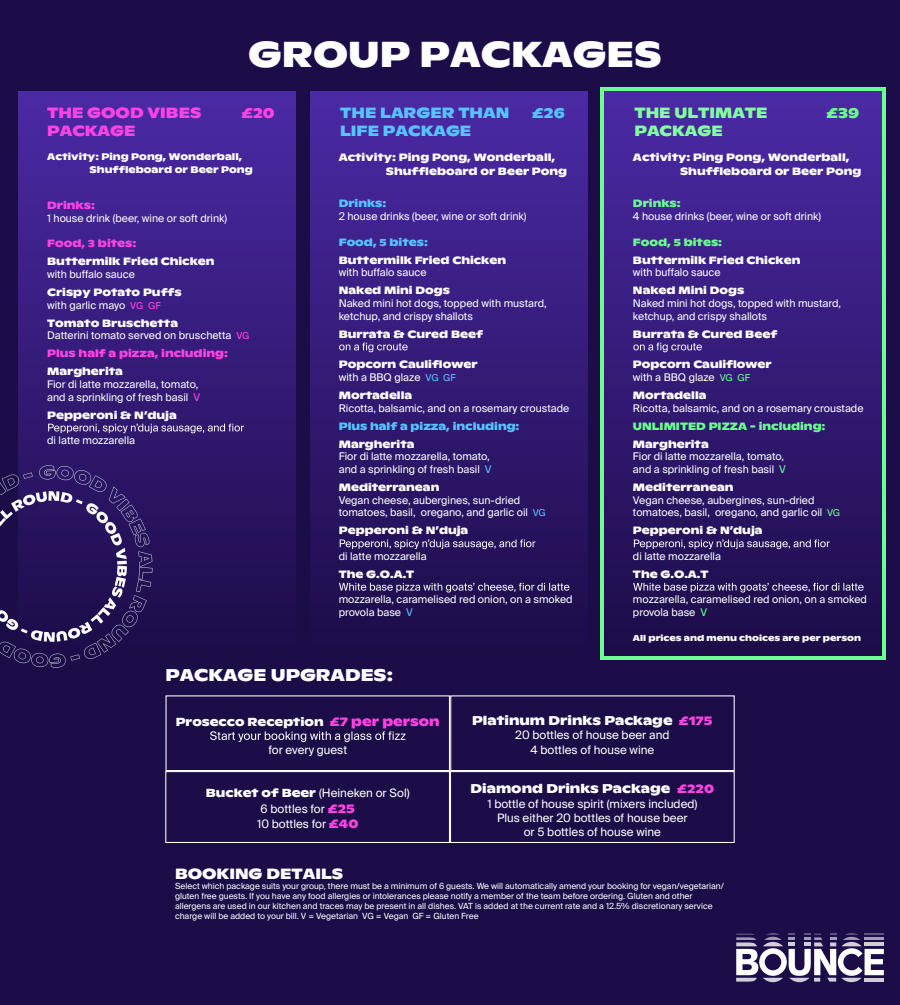
<style>
.page{position:relative;width:900px;height:1005px;background:#1c0c48}
.page>*{position:absolute;margin:0;border:0;box-sizing:border-box;transform-origin:0 0}
.t1{font:700 36px "ABC Ginto Nord";color:#fff}
.t2{font:700 16.8px "ABC Ginto Nord";color:#fff}
.t3{font:700 14.7px/17.7px "ABC Ginto Nord";color:#57c3ff}
.t4{font:700 14.7px/17.7px "ABC Ginto Nord";color:#ff43e4}
.t5{font:700 14.7px/17.7px "ABC Ginto Nord";color:#84ffa1}
.t6{font:700 14.7px "ABC Ginto Nord";color:#fff}
.t7{font:700 14.7px "ABC Ginto Nord";color:#6cff8f}
.t8{font:700 12.6px "ABC Ginto Nord";color:#fff}
.t9{font:11.7px/15.3px "Suisse Intl";color:#fff;text-align:center}
.t10{font:700 11.7px "ABC Ginto Nord";color:#fff}
.t11{font:10.5px/12.6px "Suisse Intl";color:#fff}
.t12{font:700 10.5px/14.1px "ABC Ginto Nord";color:#fff}
.t13{font:700 10.5px "ABC Ginto Nord";color:#57c3ff}
.t14{font:700 10.5px "ABC Ginto Nord";color:#6cff8f}
.t15{font:700 10.5px "ABC Ginto Nord";color:#ff43e4}
.t16{font:700 9.6px/12.6px "ABC Ginto Nord";color:#fff}
.t17{font:8.4px/10.2px "Suisse Intl";color:#fff}
.t18{font:700 8.4px "ABC Ginto Nord";color:#fff}
.s1{font-size:9.6px;color:#ff43e4}
.s2{color:#ff43e4}
.s3{font-size:9.6px;color:#6cff8f}
.s4{color:#6cff8f}
.s5{font-size:9.6px;color:#57c3ff}
.s6{color:#57c3ff}
.s7{font-size:12.6px;color:#ff43e4}
.s8{font-family:"ABC Ginto Nord";font-weight:700}
.s9{font-family:"ABC Ginto Nord";font-weight:700;font-size:12.6px;color:#ff43e4}
</style>
<div class="page">
<div style="left:600px;top:88px;width:285px;height:572px;background:#6cff8f"></div>
<svg style="left:736px;top:933px;width:148px;height:49px"></svg>
<div style="left:18px;top:91px;width:277px;height:565px;background:linear-gradient(to bottom,#4b2aa6,#1c0c48)"></div>
<div style="left:310px;top:91px;width:277px;height:565px;background:linear-gradient(to bottom,#4b2aa6,#1c0c48)"></div>
<div style="left:604px;top:91px;width:278px;height:565px;background:linear-gradient(to bottom,#4b2aa6,#1c0c48)"></div>
<svg style="left:339px;top:343px;width:69px;height:9px"></svg>
<svg style="left:340px;top:539px;width:195px;height:10px;background:#574880"></svg>
<svg style="left:339px;top:583px;width:230px;height:10px"></svg>
<svg style="left:633px;top:343px;width:69px;height:9px"></svg>
<svg style="left:634px;top:539px;width:196px;height:10px;background:#574880"></svg>
<svg style="left:633px;top:583px;width:231px;height:10px;background:#54467a"></svg>
<div style="left:166px;top:695px;width:284px;height:76px;border:1px solid #fff"></div>
<div style="left:450px;top:695px;width:285px;height:76px;border:1px solid #fff"></div>
<div style="left:165px;top:771px;width:285px;height:72px;border:1px solid #fff"></div>
<div style="left:450px;top:771px;width:285px;height:72px;border:1px solid #fff"></div>
<svg style="left:210px;top:731px;width:196px;height:11px"></svg>
<svg style="left:48px;top:424px;width:196px;height:9px;background:#635292"></svg>
<img style="left:0;top:452px;width:167px;height:216px">
<h1 class="t1" style="left:248px;top:33px;width:415px">GROUP PACKAGES</h1>
<h3 class="t4" style="left:47px;top:104px;width:156px">THE GOOD VIBES<br>PACKAGE</h3>
<h3 class="t3" style="left:340px;top:104px;width:171px">THE LARGER THAN<br>LIFE PACKAGE</h3>
<h3 class="t5" style="left:634px;top:104px;width:135px">THE ULTIMATE<br>PACKAGE</h3>
<h3 class="t4" style="left:241px;top:104px;width:35px">£20</h3>
<h3 class="t3" style="left:532px;top:104px;width:34px">£26</h3>
<h3 class="t7" style="left:827px;top:104px;width:34px">£39</h3>
<p class="t16" style="left:90px;top:151px;width:165px;text-indent:-42px">Activity: Ping Pong, Wonderball,<br>Shuffleboard or Beer Pong</p>
<p class="t15" style="left:47px;top:199px;width:49px">Drinks:</p>
<p class="t11" style="left:47px;top:212px;width:181px">1 house drink (beer, wine or soft drink)</p>
<p class="t15" style="left:47px;top:237px;width:91px">Food, 3 bites:</p>
<p class="t12" style="left:47px;top:255px;width:169px">Buttermilk Fried Chicken</p>
<p class="t11" style="left:47px;top:268px;width:89px">with buffalo sauce</p>
<p class="t12" style="left:47px;top:285px;width:136px">Crispy Potato Puffs</p>
<p class="t11" style="left:47px;top:299px;width:115px">with garlic mayo <span class="s1">VG GF</span></p>
<p class="t12" style="left:47px;top:316px;width:132px">Tomato Bruschetta</p>
<p class="t11" style="left:47px;top:329px;width:204px">Datterini tomato served on bruschetta <span class="s1">VG</span></p>
<p class="t15" style="left:47px;top:348px;width:182px">Plus half a pizza, including:</p>
<p class="t12" style="left:47px;top:365px;width:77px">Margherita</p>
<p class="t11" style="left:47px;top:378px;width:154px">Fior di latte mozzarella, tomato, and a sprinkling of fresh basil <span class="s2">V</span></p>
<p class="t12" style="left:47px;top:408px;width:131px">Pepperoni &amp; N’duja</p>
<p class="t11" style="left:47px;top:434px;width:89px">di latte mozzarella</p>
<p class="t12" style="left:680px;top:151px;width:183px;text-indent:-47px">Activity: Ping Pong, Wonderball,<br>Shuffleboard or Beer Pong</p>
<p class="t14" style="left:633px;top:198px;width:49px">Drinks:</p>
<p class="t11" style="left:633px;top:210px;width:190px">4 house drinks (beer, wine or soft drink)</p>
<p class="t14" style="left:633px;top:236px;width:91px">Food, 5 bites:</p>
<p class="t12" style="left:633px;top:253px;width:169px">Buttermilk Fried Chicken</p>
<p class="t11" style="left:633px;top:266px;width:89px">with buffalo sauce</p>
<p class="t12" style="left:633px;top:284px;width:113px">Naked Mini Dogs</p>
<p class="t11" style="left:633px;top:297px;width:210px">Naked mini hot dogs, topped with mustard, ketchup, and crispy shallots</p>
<p class="t12" style="left:633px;top:327px;width:146px">Burrata &amp; Cured Beef</p>
<p class="t12" style="left:633px;top:358px;width:140px">Popcorn Cauliflower</p>
<p class="t11" style="left:633px;top:371px;width:119px">with a BBQ glaze <span class="s3">VG GF</span></p>
<p class="t12" style="left:633px;top:388px;width:75px">Mortadella</p>
<p class="t11" style="left:633px;top:402px;width:232px">Ricotta, balsamic, and on a rosemary croustade</p>
<p class="t14" style="left:633px;top:420px;width:194px">UNLIMITED PIZZA - including:</p>
<p class="t12" style="left:633px;top:437px;width:77px">Margherita</p>
<p class="t11" style="left:633px;top:450px;width:154px">Fior di latte mozzarella, tomato, and a sprinkling of fresh basil <span class="s4">V</span></p>
<p class="t12" style="left:633px;top:480px;width:102px">Mediterranean</p>
<p class="t11" style="left:633px;top:494px;width:209px">Vegan cheese, aubergines, sun-dried tomatoes, basil, oregano, and garlic oil <span class="s3">VG</span></p>
<p class="t12" style="left:633px;top:524px;width:131px">Pepperoni &amp; N’duja</p>
<p class="t11" style="left:633px;top:550px;width:89px">di latte mozzarella</p>
<p class="t12" style="left:633px;top:567px;width:77px">The G.O.A.T</p>
<p class="t11" style="left:633px;top:593px;width:235px">mozzarella, caramelised red onion, on a smoked provola base <span class="s4">V</span></p>
<p class="t18" style="left:633px;top:634px;width:230px">All prices and menu choices are per person</p>
<p class="t12" style="left:386px;top:151px;width:183px;text-indent:-47px">Activity: Ping Pong, Wonderball,<br>Shuffleboard or Beer Pong</p>
<p class="t13" style="left:339px;top:198px;width:49px">Drinks:</p>
<p class="t11" style="left:339px;top:210px;width:189px">2 house drinks (beer, wine or soft drink)</p>
<p class="t13" style="left:339px;top:236px;width:91px">Food, 5 bites:</p>
<p class="t12" style="left:339px;top:253px;width:169px">Buttermilk Fried Chicken</p>
<p class="t11" style="left:339px;top:266px;width:89px">with buffalo sauce</p>
<p class="t12" style="left:339px;top:284px;width:113px">Naked Mini Dogs</p>
<p class="t11" style="left:339px;top:297px;width:210px">Naked mini hot dogs, topped with mustard, ketchup, and crispy shallots</p>
<p class="t12" style="left:339px;top:327px;width:146px">Burrata &amp; Cured Beef</p>
<p class="t12" style="left:339px;top:358px;width:140px">Popcorn Cauliflower</p>
<p class="t11" style="left:339px;top:371px;width:119px">with a BBQ glaze <span class="s5">VG GF</span></p>
<p class="t12" style="left:339px;top:388px;width:75px">Mortadella</p>
<p class="t11" style="left:339px;top:402px;width:232px">Ricotta, balsamic, and on a rosemary croustade</p>
<p class="t13" style="left:339px;top:420px;width:182px">Plus half a pizza, including:</p>
<p class="t12" style="left:339px;top:437px;width:77px">Margherita</p>
<p class="t11" style="left:339px;top:450px;width:154px">Fior di latte mozzarella, tomato, and a sprinkling of fresh basil <span class="s6">V</span></p>
<p class="t12" style="left:339px;top:480px;width:102px">Mediterranean</p>
<p class="t11" style="left:339px;top:494px;width:209px">Vegan cheese, aubergines, sun-dried tomatoes, basil, oregano, and garlic oil <span class="s5">VG</span></p>
<p class="t12" style="left:339px;top:524px;width:131px">Pepperoni &amp; N’duja</p>
<p class="t11" style="left:339px;top:550px;width:89px">di latte mozzarella</p>
<p class="t12" style="left:339px;top:567px;width:77px">The G.O.A.T</p>
<p class="t11" style="left:339px;top:593px;width:235px">mozzarella, caramelised red onion, on a smoked provola base <span class="s6">V</span></p>
<h2 class="t2" style="left:166px;top:665px;width:229px">PACKAGE UPGRADES:</h2>
<p class="t10" style="left:176px;top:715px;width:265px">Prosecco Reception <span class="s7">£7 per person</span></p>
<p class="t9" style="left:268px;top:742px;width:80px">for every guest</p>
<p class="t9" style="left:206px;top:786px;width:205px"><span class="s8">Bucket of Beer</span> (Heineken or Sol)<br>6 bottles for <span class="s9">£25<br></span>10 bottles for <span class="s9">£40</span></p>
<p class="t8" style="left:472px;top:714px;width:242px">Platinum Drinks Package <span class="s2">£175</span></p>
<p class="t9" style="left:515px;top:728px;width:156px">20 bottles of house beer and<br>4 bottles of house wine</p>
<p class="t8" style="left:471px;top:781px;width:245px">Diamond Drinks Package <span class="s2">£220</span></p>
<p class="t9" style="left:487px;top:797px;width:212px;line-height:14.1px">1 bottle of house spirit (mixers included)<br>Plus either 20 bottles of house beer<br>or 5 bottles of house wine</p>
<h3 class="t6" style="left:175px;top:865px;width:170px">BOOKING DETAILS</h3>
<p class="t17" style="left:175px;top:881px;width:551px">Select which package suits your group, there must be a minimum of 6 guests. We will automatically amend your booking for vegan/vegetarian/ gluten free guests. If you have any food allergies or intolerances please notify a member of the team before ordering. Gluten and other allergens are used in our kitchen and traces may be present in all dishes. VAT is added at the current rate and a 12.5% discretionary service charge will be added to your bill. V = Vegetarian VG = Vegan GF = Gluten Free</p>
</div>
